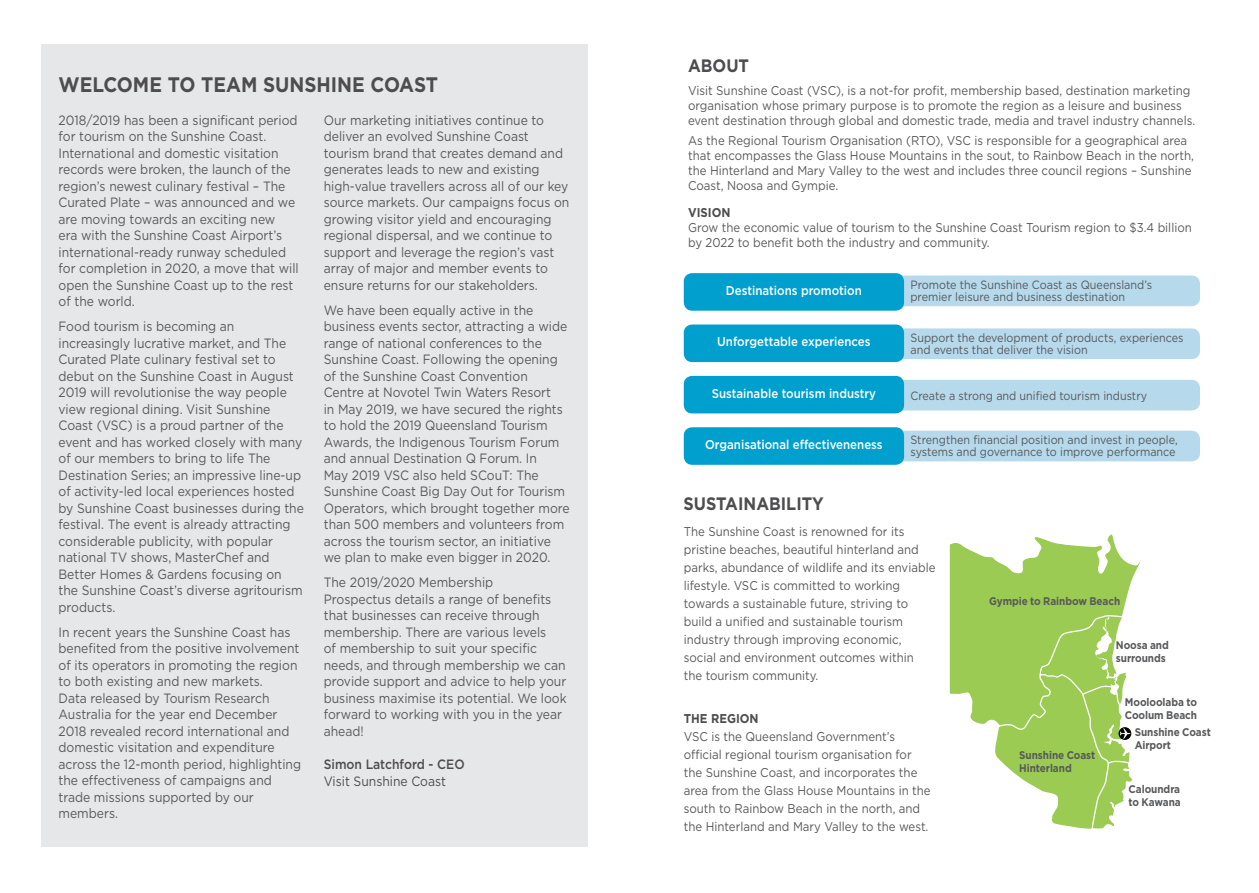
<style>
.page{position:relative;width:1259px;height:893px;background:#fff}
.page>*{position:absolute;margin:0;border:0;box-sizing:border-box;transform-origin:0 0}
.t1{font:700 21px "Gotham";color:#4d4d4f;scale:.9 1}
.t2{font:700 18px "Gotham";color:#4d4d4f;scale:.9 1}
.t3{font:13.5px/16.5px "Gotham";color:#58595b;scale:.9 1}
.t4{font:500 13.5px "Gotham";color:#4d4d4f;scale:.9 1}
.t5{font:13.5px "Gotham";color:#4d4d4f;scale:.9 1}
.t6{font:12.75px/18px "Gotham";color:#58595b;scale:.9 1}
.t7{font:500 12.75px "Gotham";color:#fff;scale:.9 1}
.t8{font:700 12.75px "Gotham";color:#4d4d4f;scale:.9 1}
.t9{font:12px/12px "Gotham";color:#58595b;scale:.9 1}
.t10{font:700 11.1px/12.8px "Gotham";letter-spacing:-.005em;color:#58595b;scale:.9 1}
</style>
<div class="page">
<div style="left:41px;top:45px;width:547px;height:802px;background:#e6e7e8"></div>
<svg style="left:949px;top:534px;width:192px;height:295px"></svg>
<div style="left:887px;top:276px;width:313px;height:30px;background:#b6d9eb;border-radius:9px"></div>
<div style="left:684px;top:273px;width:220px;height:38px;background:#009fce;border-radius:9px"></div>
<div style="left:887px;top:380px;width:313px;height:30px;background:#b6d9eb;border-radius:9px"></div>
<div style="left:684px;top:376px;width:220px;height:37px;background:#009fce;border-radius:9px"></div>
<div style="left:887px;top:328px;width:313px;height:31px;background:#b6d9eb;border-radius:9px"></div>
<div style="left:684px;top:324px;width:220px;height:38px;background:#009fce;border-radius:9px"></div>
<div style="left:887px;top:431px;width:313px;height:30px;background:#b6d9eb;border-radius:9px"></div>
<div style="left:684px;top:427px;width:220px;height:38px;background:#009fce;border-radius:9px"></div>
<h1 class="t1" style="left:58px;top:72px;width:423px">WELCOME TO TEAM SUNSHINE COAST</h1>
<p class="t3" style="left:58px;top:112px;width:268px">2018/2019 has been a significant period for tourism on the Sunshine Coast.<br>International and domestic visitation records were broken, the launch of the region’s newest culinary festival – The Curated Plate – was announced and we are moving towards an exciting new<br>era with the Sunshine Coast Airport’s international-ready runway scheduled for completion in 2020, a move that will open the Sunshine Coast up to the rest of the world.</p>
<p class="t3" style="left:58px;top:318px;width:274px">Food tourism is becoming an increasingly lucrative market, and The Curated Plate culinary festival set to debut on the Sunshine Coast in August 2019 will revolutionise the way people view regional dining. Visit Sunshine Coast (VSC) is a proud partner of the event and has worked closely with many of our members to bring to life The Destination Series; an impressive line-up of activity-led local experiences hosted by Sunshine Coast businesses during the festival. The event is already attracting considerable publicity, with popular national TV shows, MasterChef and Better Homes &amp; Gardens focusing on the Sunshine Coast’s diverse agritourism products.</p>
<p class="t3" style="left:58px;top:623px;width:271px">In recent years the Sunshine Coast has benefited from the positive involvement of its operators in promoting the region to both existing and new markets.<br>Data released by Tourism Research Australia for the year end December 2018 revealed record international and domestic visitation and expenditure across the 12-month period, highlighting the effectiveness of campaigns and trade missions supported by our members.</p>
<p class="t3" style="left:324px;top:111px;width:274px">Our marketing initiatives continue to deliver an evolved Sunshine Coast tourism brand that creates demand and generates leads to new and existing high-value travellers across all of our key source markets. Our campaigns focus on growing visitor yield and encouraging regional dispersal, and we continue to support and leverage the region’s vast array of major and member events to ensure returns for our stakeholders.</p>
<p class="t3" style="left:324px;top:301px;width:275px">We have been equally active in the business events sector, attracting a wide range of national conferences to the Sunshine Coast. Following the opening of the Sunshine Coast Convention Centre at Novotel Twin Waters Resort<br>in May 2019, we have secured the rights to hold the 2019 Queensland Tourism Awards, the Indigenous Tourism Forum and annual Destination Q Forum. In<br>May 2019 VSC also held SCouT: The Sunshine Coast Big Day Out for Tourism Operators, which brought together more than 500 members and volunteers from across the tourism sector, an initiative we plan to make even bigger in 2020.</p>
<p class="t3" style="left:324px;top:574px;width:271px">The 2019/2020 Membership<br>Prospectus details a range of benefits that businesses can receive through membership. There are various levels<br>of membership to suit your specific needs, and through membership we can provide support and advice to help your business maximise its potential. We look forward to working with you in the year ahead!</p>
<p class="t4" style="left:324px;top:757px;width:158px">Simon Latchford - CEO</p>
<p class="t5" style="left:324px;top:773px;width:137px">Visit Sunshine Coast</p>
<h2 class="t2" style="left:688px;top:55px;width:69px">ABOUT</h2>
<p class="t6" style="left:688px;top:83px;width:565px;line-height:15px">Visit Sunshine Coast (VSC), is a not-for profit, membership based, destination marketing organisation whose primary purpose is to promote the region as a leisure and business event destination through global and domestic trade, media and travel industry channels.</p>
<p class="t6" style="left:688px;top:132px;width:564px;line-height:15px">As the Regional Tourism Organisation (RTO), VSC is responsible for a geographical area that encompasses the Glass House Mountains in the sout, to Rainbow Beach in the north, the Hinterland and Mary Valley to the west and includes three council regions – Sunshine Coast, Noosa and Gympie.</p>
<p class="t8" style="left:688px;top:205px;width:49px">VISION</p>
<p class="t6" style="left:688px;top:220px;width:561px;line-height:15px">Grow the economic value of tourism to the Sunshine Coast Tourism region to $3.4 billion by 2022 to benefit both the industry and community.</p>
<p class="t7" style="left:726px;top:283px;width:153px">Destinations promotion</p>
<p class="t9" style="left:910px;top:278px;width:270px">Promote the Sunshine Coast as Queensland’s premier leisure and business destination</p>
<p class="t7" style="left:717px;top:335px;width:172px">Unforgettable experiences</p>
<p class="t9" style="left:910px;top:331px;width:305px">Support the development of products, experiences and events that deliver the vision</p>
<p class="t7" style="left:711px;top:386px;width:184px">Sustainable tourism industry</p>
<p class="t9" style="left:910px;top:390px;width:264px">Create a strong and unified tourism industry</p>
<p class="t7" style="left:705px;top:437px;width:199px">Organisational effectiveneness</p>
<p class="t9" style="left:910px;top:433px;width:298px">Strengthen financial position and invest in people, systems and governance to improve performance</p>
<h2 class="t2" style="left:683px;top:493px;width:157px">SUSTAINABILITY</h2>
<p class="t6" style="left:684px;top:522px;width:281px">The Sunshine Coast is renowned for its pristine beaches, beautiful hinterland and parks, abundance of wildlife and its enviable lifestyle. VSC is committed to working towards a sustainable future, striving to build a unified and sustainable tourism industry through improving economic, social and environment outcomes within the tourism community.</p>
<p class="t8" style="left:684px;top:711px;width:85px">THE REGION</p>
<p class="t6" style="left:684px;top:727px;width:276px">VSC is the Queensland Government’s official regional tourism organisation for the Sunshine Coast, and incorporates the area from the Glass House Mountains in the south to Rainbow Beach in the north, and the Hinterland and Mary Valley to the west.</p>
<p class="t10" style="left:989px;top:594px;width:147px">Gympie to Rainbow Beach</p>
<p class="t10" style="left:1019px;top:749px;width:86px">Sunshine Coast<br>Hinterland</p>
<p class="t10" style="left:1116px;top:639px;width:60px">Noosa and surrounds</p>
<p class="t10" style="left:1125px;top:695px;width:82px">Mooloolaba to<br>Coolum Beach</p>
<p class="t10" style="left:1134px;top:726px;width:86px">Sunshine Coast<br>Airport</p>
<p class="t10" style="left:1128px;top:783px;width:59px">Caloundra to Kawana</p>
</div>
